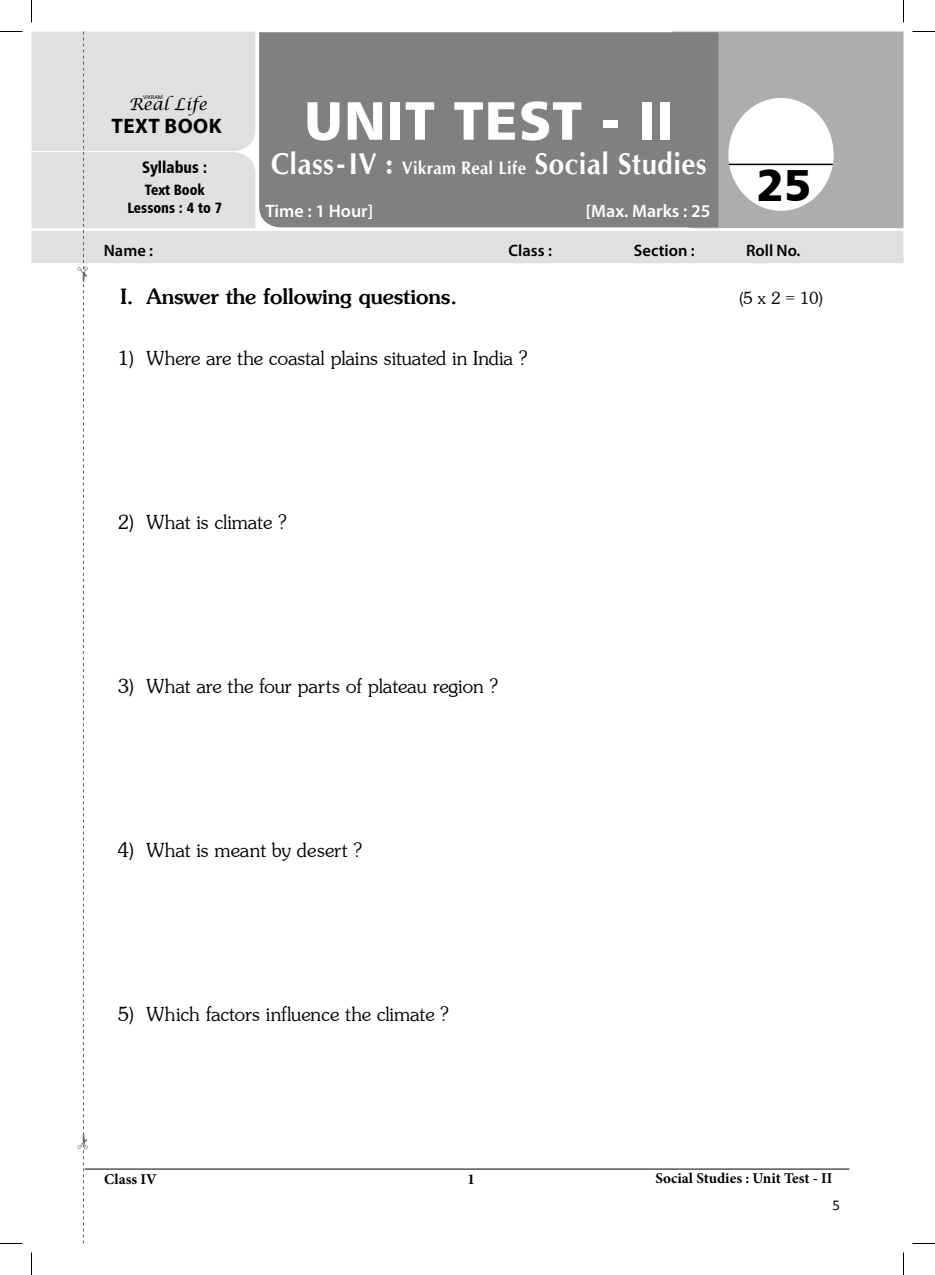
<style>
.page{position:relative;width:935px;height:1275px;background:#fff}
.page>*{position:absolute;margin:0;border:0;box-sizing:border-box;transform-origin:0 0}
.t1{font:54px "Humanist 777 BT Black B";letter-spacing:.02em;color:#fff}
.t2{font:45px "Humanist 777 BT Black B";color:#000}
.t3{font:700 30px "CG Omega";letter-spacing:.02em;color:#fff;scale:.92 1}
.t4{font:21px "Souvenir";color:#000}
.t5{font:500 21px "Souvenir Std";color:#000}
.t6{font:700 21px "Myriad Pro";letter-spacing:.02em;color:#000}
.t7{font:600 18px "Myriad Pro";color:#fff}
.t8{font:18px "Souvenir";color:#000}
.t9{font:600 16.5px "Myriad Pro";color:#000}
.t10{font:16.5px "Humanist 777 BT Black Condensed B";color:#000;scale:.95 1}
.t11{font:italic 16.5px "Lucida Calligraphy";color:#000}
.t12{font:700 15px "Minion Pro";color:#000}
.t13{font:15px/18px "Humanist 777 BT Black Condensed B";color:#000;text-align:center;scale:.95 1}
.t14{font:15px "Calibri";color:#000}
.t15{font:6px "Calibri";color:#000}
.s1{font-size:18px}
</style>
<div class="page">
<div style="left:671px;top:31px;width:233px;height:198px;background:#adadad"></div>
<div style="left:259px;top:32px;width:459px;height:195px;background:#808080"></div>
<div style="left:32px;top:232px;width:870px;height:30px;background:#e0e0e0"></div>
<div style="left:32px;top:231px;width:871px;height:32px;border:2px solid #e0e0e0"></div>
<div style="left:729px;top:99px;width:104px;height:111px;background:#fff;border-radius:50%"></div>
<div style="left:728px;top:98px;width:105px;height:113px;border:2px solid #fff;border-radius:50%"></div>
<hr style="left:729px;top:164px;width:103px;height:1px;background:#000">
<hr style="left:85px;top:1169px;width:764px;height:1px;background:#000">
<svg style="left:0;top:31px;width:22px;height:1px"></svg>
<svg style="left:912px;top:31px;width:23px;height:1px"></svg>
<svg style="left:0;top:1243px;width:22px;height:1px"></svg>
<svg style="left:912px;top:1243px;width:23px;height:1px"></svg>
<svg style="left:31px;top:0;width:1px;height:22px"></svg>
<svg style="left:31px;top:1252px;width:1px;height:23px"></svg>
<svg style="left:903px;top:0;width:1px;height:22px"></svg>
<svg style="left:903px;top:1252px;width:1px;height:23px"></svg>
<svg style="left:32px;top:32px;width:224px;height:1211px"></svg>
<p class="t15" style="left:143px;top:94px;width:21px">VIKRAM</p>
<p class="t6" style="left:111px;top:114px;width:112px">TEXT BOOK</p>
<p class="t11" style="left:129px;top:93px;width:80px">Real Life</p>
<p class="t10" style="left:142px;top:156px;width:70px">Syllabus :</p>
<p class="t13" style="left:127px;top:180px;width:101px">Text Book<br>Lessons : 4 to 7</p>
<h1 class="t1" style="left:304px;top:86px;width:371px">UNIT TEST - II</h1>
<h3 class="t3" style="left:271px;top:146px;width:475px">Class-IV : <span class="s1">Vikram Real Life</span> Social Studies</h3>
<p class="t7" style="left:265px;top:200px;width:109px">Time : 1 Hour]</p>
<p class="t7" style="left:586px;top:200px;width:126px">[Max. Marks : 25</p>
<h2 class="t2" style="left:756px;top:156px;width:57px">25</h2>
<p class="t9" style="left:104px;top:241px;width:51px">Name :</p>
<p class="t9" style="left:508px;top:241px;width:45px">Class :</p>
<p class="t9" style="left:634px;top:241px;width:62px">Section :</p>
<p class="t9" style="left:746px;top:241px;width:56px">Roll No.</p>
<p class="t5" style="left:120px;top:287px;width:338px">I. Answer the following questions.</p>
<p class="t8" style="left:739px;top:290px;width:85px">(5 x 2 = 10)</p>
<p class="t4" style="left:118px;top:349px;width:411px">1) Where are the coastal plains situated in India ?</p>
<p class="t4" style="left:118px;top:513px;width:171px">2) What is climate ?</p>
<p class="t4" style="left:118px;top:677px;width:382px">3) What are the four parts of plateau region ?</p>
<p class="t4" style="left:118px;top:841px;width:246px">4) What is meant by desert ?</p>
<p class="t4" style="left:118px;top:1004px;width:333px">5) Which factors influence the climate ?</p>
<p class="t12" style="left:104px;top:1170px;width:54px">Class IV</p>
<p class="t12" style="left:467px;top:1170px;width:9px">1</p>
<p class="t12" style="left:655px;top:1169px;width:179px">Social Studies : Unit Test - II</p>
<p class="t14" style="left:832px;top:1199px;width:9px">5</p>
</div>
